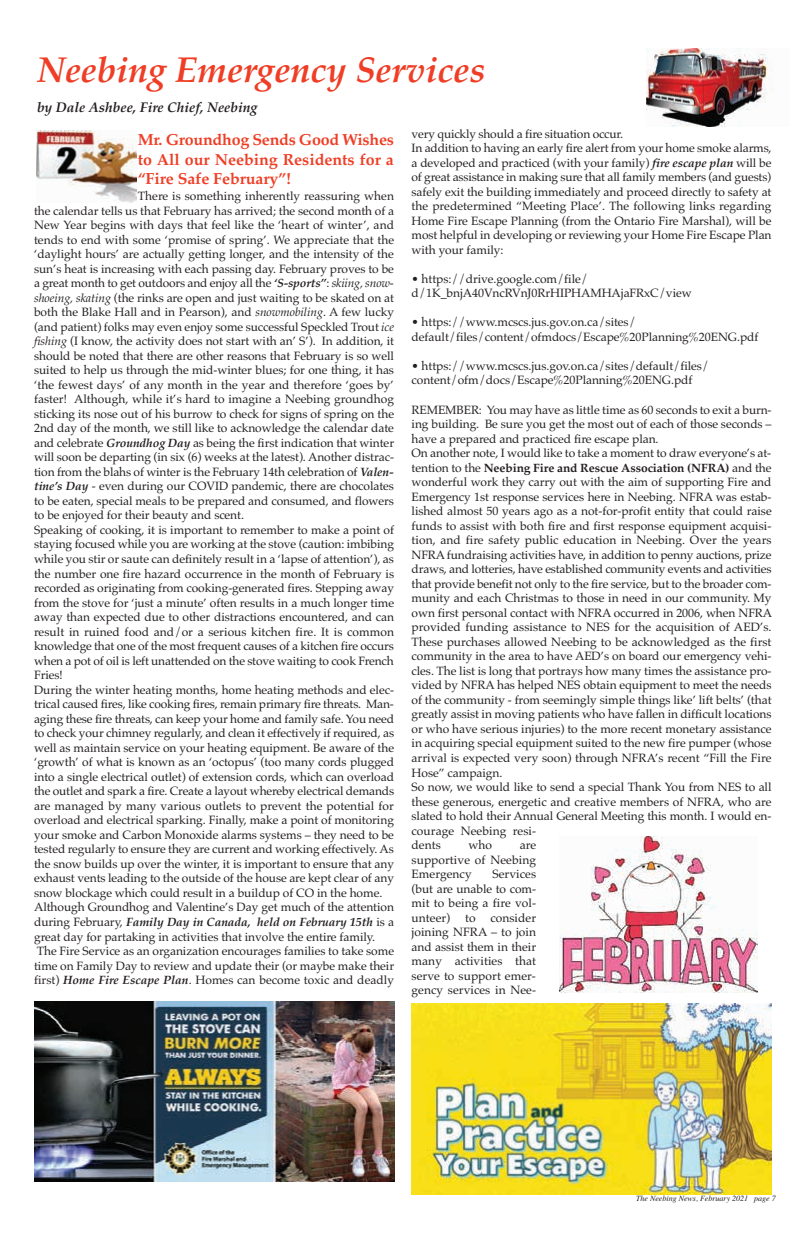
<style>
.page{position:relative;width:810px;height:1242px;background:#fff}
.page>*{position:absolute;margin:0;border:0;box-sizing:border-box;transform-origin:0 0}
.t1{font:italic 700 36px "Palatino";color:#ef3e25}
.t2{font:700 16px/19.4px "Palatino";color:#ef3e25;text-align:justify}
.t3{font:italic 700 14px "Palatino";color:#231f20}
.t4{font:12px/14.5px "Palatino";letter-spacing:-.005em;color:#231f20}
.t5{font:italic 8px "Times";color:#231f20}
.s1{font-weight:700;font-style:italic}
.s2{font-weight:700}
.s3{font-style:italic}
</style>
<div class="page">
<img style="left:37px;top:131px;width:100px;height:71px">
<img style="left:560px;top:837px;width:198px;height:155px">
<img style="left:34px;top:1002px;width:360px;height:180px">
<img style="left:412px;top:1003px;width:360px;height:192px">
<img style="left:647px;top:49px;width:127px;height:77px">
<h1 class="t1" style="left:37px;top:56px;width:450px">Neebing Emergency Services</h1>
<p class="t3" style="left:37px;top:102px;width:222px">by Dale Ashbee, Fire Chief, Neebing</p>
<p class="t4" style="left:412px;top:128px;width:362px">very quickly should a fire situation occur.<br>In addition to having an early fire alert from your home smoke alarms, a developed and practiced (with your family) <span class="s1">fire escape plan</span> will be of great assistance in making sure that all family members (and guests) safely exit the building immediately and proceed directly to safety at the predetermined “Meeting Place’. The following links regarding Home Fire Escape Planning (from the Ontario Fire Marshal), will be most helpful in developing or reviewing your Home Fire Escape Plan with your family:</p>
<p class="t4" style="left:412px;top:273px;width:282px">• https://drive.google.com/file/ d/1K_bnjA40VncRVnJ0RrHIPHAMHAjaFRxC/view</p>
<p class="t4" style="left:412px;top:316px;width:348px">• https://www.mcscs.jus.gov.on.ca/sites/ default/files/content/ofmdocs/Escape%20Planning%20ENG.pdf</p>
<p class="t4" style="left:412px;top:360px;width:299px">• https://www.mcscs.jus.gov.on.ca/sites/default/files/ content/ofm/docs/Escape%20Planning%20ENG.pdf</p>
<p class="t4" style="left:412px;top:404px;width:362px">REMEMBER: You may have as little time as 60 seconds to exit a burn&shy;ing building. Be sure you get the most out of each of those seconds – have a prepared and practiced fire escape plan.<br>On another note, I would like to take a moment to draw everyone’s at&shy;tention to the <span class="s2">Neebing Fire and Rescue Association (NFRA)</span> and the wonderful work they carry out with the aim of supporting Fire and Emergency 1st response services here in Neebing. NFRA was estab&shy;lished almost 50 years ago as a not-for-profit entity that could raise funds to assist with both fire and first response equipment acquisi&shy;tion, and fire safety public education in Neebing. Over the years NFRA fundraising activities have, in addition to penny auctions, prize draws, and lotteries, have established community events and activities that provide benefit not only to the fire service, but to the broader com&shy;munity and each Christmas to those in need in our community. My own first personal contact with NFRA occurred in 2006, when NFRA provided funding assistance to NES for the acquisition of AED’s.<br>These purchases allowed Neebing to be acknowledged as the first community in the area to have AED’s on board our emergency vehi&shy;cles. The list is long that portrays how many times the assistance pro&shy;vided by NFRA has helped NES obtain equipment to meet the needs of the community - from seemingly simple things like’ lift belts’ (that greatly assist in moving patients who have fallen in difficult locations or who have serious injuries) to the more recent monetary assistance in acquiring special equipment suited to the new fire pumper (whose arrival is expected very soon) through NFRA’s recent “Fill the Fire Hose” campaign.<br>So now, we would like to send a special Thank You from NES to all these generous, energetic and creative members of NFRA, who are slated to hold their Annual General Meeting this month. I would en&shy;courage Neebing resi-<br>dents</p>
<h2 class="t2" style="left:138px;top:132px;width:258px">Mr. Groundhog Sends Good Wishes to All our Neebing Residents for a “Fire Safe February”!</h2>
<p class="t4" style="left:34px;top:190px;width:362px;text-indent:104px">There is something inherently reassuring when the calendar tells us that February has arrived; the second month of a New Year begins with days that feel like the ‘heart of winter’, and tends to end with some ‘promise of spring’. We appreciate that the ‘daylight hours’ are actually getting longer, and the intensity of the sun’s heat is increasing with each passing day. February proves to be a great month to get outdoors and enjoy all the <span class="s1">‘S-sports”</span>: <span class="s3">skiing, snow&shy;shoeing, skating</span> (the rinks are open and just waiting to be skated on at both the Blake Hall and in Pearson), and <span class="s3">snowmobiling</span>. A few lucky (and patient) folks may even enjoy some successful Speckled Trout <span class="s3">ice fishing</span> (I know, the activity does not start with an’ S’). In addition, it should be noted that there are other reasons that February is so well suited to help us through the mid-winter blues; for one thing, it has ‘the fewest days’ of any month in the year and therefore ‘goes by’ faster! Although, while it’s hard to imagine a Neebing groundhog sticking its nose out of his burrow to check for signs of spring on the 2nd day of the month, we still like to acknowledge the calendar date and celebrate <span class="s1">Groundhog Day</span> as being the first indication that winter will soon be departing (in six (6) weeks at the latest). Another distrac&shy;tion from the blahs of winter is the February 14th celebration of <span class="s1">Valen&shy;tine’s Day</span> - even during our COVID pandemic, there are chocolates to be eaten, special meals to be prepared and consumed, and flowers to be enjoyed for their beauty and scent.<br>Speaking of cooking, it is important to remember to make a point of staying focused while you are working at the stove (caution: imbibing while you stir or saute can definitely result in a ‘lapse of attention’), as the number one fire hazard occurrence in the month of February is recorded as originating from cooking-generated fires. Stepping away from the stove for ‘just a minute’ often results in a much longer time away than expected due to other distractions encountered, and can result in ruined food and/or a serious kitchen fire. It is common knowledge that one of the most frequent causes of a kitchen fire occurs when a pot of oil is left unattended on the stove waiting to cook French Fries!<br>During the winter heating months, home heating methods and elec&shy;trical caused fires, like cooking fires, remain primary fire threats. Man&shy;aging these fire threats, can keep your home and family safe. You need to check your chimney regularly, and clean it effectively if required, as well as maintain service on your heating equipment. Be aware of the ‘growth’ of what is known as an ‘octopus’ (too many cords plugged into a single electrical outlet) of extension cords, which can overload the outlet and spark a fire. Create a layout whereby electrical demands are managed by many various outlets to prevent the potential for overload and electrical sparking. Finally, make a point of monitoring your smoke and Carbon Monoxide alarms systems – they need to be tested regularly to ensure they are current and working effectively. As the snow builds up over the winter, it is important to ensure that any exhaust vents leading to the outside of the house are kept clear of any snow blockage which could result in a buildup of CO in the home.<br>Although Groundhog and Valentine’s Day get much of the attention during February, <span class="s1">Family Day in Canada, held on February 15th</span> is a great day for partaking in activities that involve the entire family.<br>The Fire Service as an organization encourages families to take some time on Family Day to review and update their (or maybe make their first) <span class="s1">Home Fire Escape Plan</span>. Homes can become toxic and deadly</p>
<p class="t4" style="left:468px;top:839px;width:25px">who</p>
<p class="t4" style="left:412px;top:839px;width:126px;text-align:justify;text-indent:108px">are supportive of Neebing Emergency</p>
<p class="t4" style="left:412px;top:868px;width:126px;text-align:justify;text-indent:81px">Services (but are unable to com&shy;mit to being a fire vol&shy;unteer) to consider joining NFRA – to join and assist them in their many activities that serve to support emer&shy;gency services in Nee-</p>
<p class="t5" style="left:636px;top:1195px;width:141px">The Neebing News, February 2021 page 7</p>
</div>
